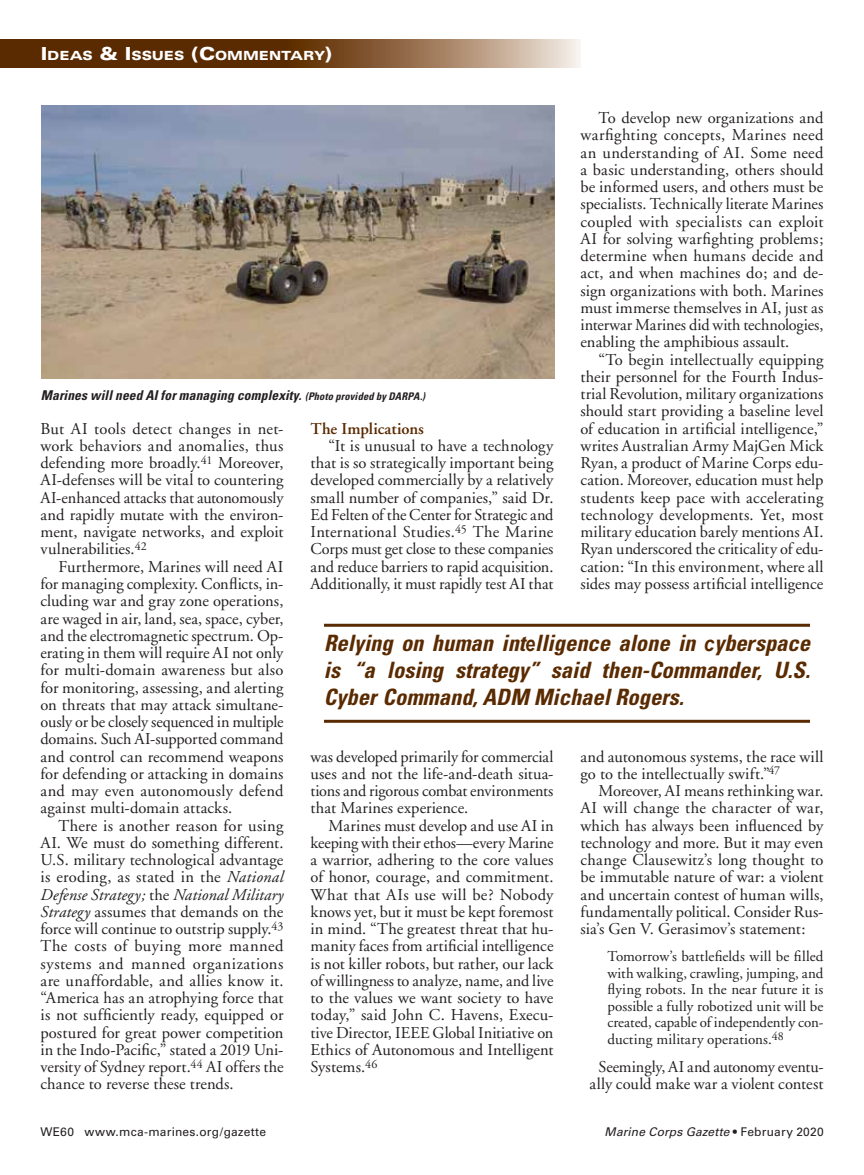
<style>
.page{position:relative;width:864px;height:1175px;background:#fff}
.page>*{position:absolute;margin:0;border:0;box-sizing:border-box;transform-origin:0 0}
.t1{font:italic 700 condensed 22.5px/27px "Univers";color:#5a2a00;text-align:justify}
.t2{font:16.5px/17.2px "Adobe Garamond";color:#231f20;text-align:justify}
.t3{font:600 16.5px "Adobe Garamond";letter-spacing:-.005em;color:#5a2a00}
.t4{font:15px/16.6px "Adobe Garamond";color:#231f20;text-align:justify}
.t5{font:italic 700 condensed 13.5px "Univers";letter-spacing:.01em;color:#231f20}
.t6{font:900 expanded 12.6px "Univers";letter-spacing:-.01em;color:#fff}
.t7{font:12px "Univers";letter-spacing:.02em;color:#231f20}
.t8{font:italic 12px "Univers";letter-spacing:.015em;color:#231f20}
.s1{font-size:18px}
.s2{font-size:10.5px}
.s3{font-style:italic}
.s4{font-family:"Arial";font-stretch:normal;font-size:21px}
.s5{font-style:normal}
</style>
<div class="page">
<svg style="left:0;top:40px;width:580px;height:28px;background:#7f5632"></svg>
<img style="left:41px;top:106px;width:513px;height:272px">
<hr style="left:324px;top:623px;width:486px;height:3px;background:#5a2a00">
<hr style="left:324px;top:719px;width:486px;height:3px;background:#5a2a00">
<p class="t6" style="left:41px;top:48px;width:293px"><span class="s1">I</span>DEAS <span class="s1">&amp; I</span>SSUES <span class="s1">(C</span>OMMENTARY<span class="s1">)</span></p>
<p class="t2" style="left:580px;top:110px;width:245px;text-indent:18px">To develop new organizations and warfighting concepts, Marines need an understanding of AI. Some need a basic understanding, others should be informed users, and others must be specialists. Technically literate Marines coupled with specialists can exploit AI for solving warfighting problems; determine when humans decide and act, and when machines do; and de&shy;sign organizations with both. Marines must immerse themselves in AI, just as interwar Marines did with technologies, enabling the amphibious assault.</p>
<p class="t2" style="left:580px;top:351px;width:245px;text-indent:18px">“To begin intellectually equipping their personnel for the Fourth Indus&shy;trial Revolution, military organizations should start providing a baseline level of education in artificial intelligence,” writes Australian Army MajGen Mick Ryan, a product of Marine Corps edu&shy;cation. Moreover, education must help students keep pace with accelerating technology developments. Yet, most military education barely mentions AI.<br>Ryan underscored the criticality of edu&shy;cation: “In this environment, where all sides may possess artificial intelligence</p>
<p class="t5" style="left:41px;top:387px;width:386px">Marines will need AI for managing complexity. <span class="s2">(Photo provided by DARPA.)</span></p>
<p class="t3" style="left:311px;top:419px;width:115px">The Implications</p>
<p class="t2" style="left:310px;top:437px;width:245px;text-indent:18px">“It is unusual to have a technology that is so strategically important being developed commercially by a relatively small number of companies,” said Dr.<br>Ed Felten of the Center for Strategic and International Studies.<sup>45</sup> The Marine Corps must get close to these companies and reduce barriers to rapid acquisition.<br>Additionally, it must rapidly test AI that</p>
<p class="t2" style="left:40px;top:420px;width:245px">But AI tools detect changes in net&shy;work behaviors and anomalies, thus defending more broadly.<sup>41</sup> Moreover, AI-defenses will be vital to countering AI-enhanced attacks that autonomously and rapidly mutate with the environ&shy;ment, navigate networks, and exploit vulnerabilities.<sup>42</sup></p>
<p class="t2" style="left:40px;top:558px;width:245px;text-indent:18px">Furthermore, Marines will need AI for managing complexity. Conflicts, in&shy;cluding war and gray zone operations, are waged in air, land, sea, space, cyber, and the electromagnetic spectrum. Op&shy;erating in them will require AI not only for multi-domain awareness but also for monitoring, assessing, and alerting on threats that may attack simultane&shy;ously or be closely sequenced in multiple domains. Such AI-supported command and control can recommend weapons for defending or attacking in domains and may even autonomously defend against multi-domain attacks.</p>
<p class="t2" style="left:40px;top:817px;width:245px;text-indent:18px">There is another reason for using AI. We must do something different.<br>U.S. military technological advantage is eroding, as stated in the <span class="s3">National Defense Strategy;</span> the <span class="s3">National Military Strategy</span> assumes that demands on the force will continue to outstrip supply.<sup>43<br></sup>The costs of buying more manned systems and manned organizations are unaffordable, and allies know it. “America has an atrophying force that is not sufficiently ready, equipped or postured for great power competition in the Indo-Pacific,” stated a 2019 Uni&shy;versity of Sydney report.<sup>44</sup> AI offers the chance to reverse these trends.</p>
<h1 class="t1" style="left:324px;top:629px;width:488px">Relying on human int<span class="s4">e</span>lligence alone in <span class="s4">c</span>ybe<span class="s4">r</span>space is “a losing strategy” said then-Commander, U.S.<br>Cyber Command, ADM Michael Rogers.</h1>
<p class="t2" style="left:310px;top:748px;width:245px">was developed primarily for commercial uses and not the life-and-death situa&shy;tions and rigorous combat environments that Marines experience.</p>
<p class="t2" style="left:310px;top:817px;width:245px;text-indent:18px">Marines must develop and use AI in keeping with their ethos—every Marine a warrior, adhering to the core values of honor, courage, and commitment.<br>What that AIs use will be? Nobody knows yet, but it must be kept foremost in mind. “The greatest threat that hu&shy;manity faces from artificial intelligence is not killer robots, but rather, our lack of willingness to analyze, name, and live to the values we want society to have today,” said John C. Havens, Execu&shy;tive Director, IEEE Global Initiative on Ethics of Autonomous and Intelligent Systems.<sup>46</sup></p>
<p class="t2" style="left:580px;top:748px;width:244px">and autonomous systems, the race will go to the intellectually swift.”<sup>47</sup></p>
<p class="t2" style="left:580px;top:782px;width:245px;text-indent:18px">Moreover, AI means rethinking war.<br>AI will change the character of war, which has always been influenced by technology and more. But it may even change Clausewitz’s long thought to be immutable nature of war: a violent and uncertain contest of human wills, fundamentally political. Consider Rus&shy;sia’s Gen V. Gerasimov’s statement:</p>
<p class="t4" style="left:608px;top:948px;width:218px">Tomorrow’s battlefields will be filled with walking, crawling, jumping, and flying robots. In the near future it is possible a fully robotized unit will be created, capable of independently con&shy;ducting military operations.<sup>48</sup></p>
<p class="t2" style="left:589px;top:1058px;width:236px;text-align:center">Seemingly, AI and autonomy eventu&shy;ally could make war a violent contest</p>
<p class="t7" style="left:40px;top:1124px;width:227px">WE60 www.mca-marines.org/gazette</p>
<p class="t8" style="left:605px;top:1124px;width:221px">Marine Corps Gazette <span class="s5">• February 2020</span></p>
</div>
